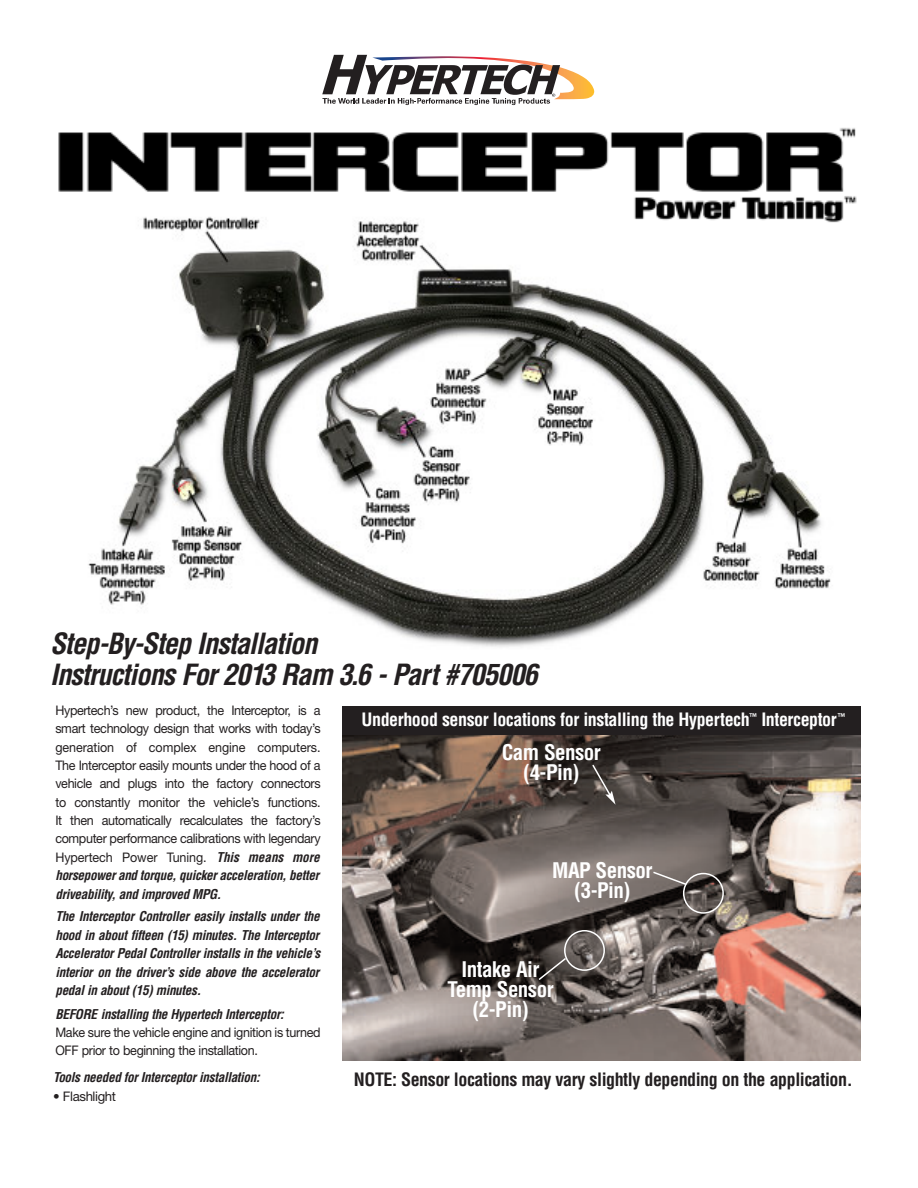
<style>
.page{position:relative;width:918px;height:1188px;background:#fff}
.page>*{position:absolute;margin:0;border:0;box-sizing:border-box;transform-origin:0 0}
.t1{font:italic 700 condensed 28.5px/30.3px "Helvetica";letter-spacing:-.035em;color:#231f20}
.t2{font:700 condensed 21px/20.2px "Helvetica";letter-spacing:-.025em;color:#fff;text-align:center}
.t3{font:700 condensed 18px "Helvetica";letter-spacing:-.025em;color:#fff}
.t4{font:700 condensed 18px "Helvetica";letter-spacing:-.025em;color:#231f20}
.t5{font:13.2px/18.3px "Helvetica Neue";letter-spacing:-.03em;color:#231f20;text-align:justify;scale:.95 1}
.t6{font:italic 700 condensed 13.2px/18.3px "Helvetica";letter-spacing:-.025em;color:#231f20}
.t7{font:13.2px "Helvetica Neue";letter-spacing:-.03em;color:#231f20}
.s1{font-family:"Helvetica";font-weight:700;font-style:italic;font-stretch:condensed}
</style>
<div class="page">
<img style="left:88px;top:224px;width:743px;height:423px">
<svg style="left:322px;top:55px;width:272px;height:50px"></svg>
<img style="left:58px;top:128px;width:799px;height:96px">
<img style="left:342px;top:735px;width:519px;height:325px">
<svg style="left:652px;top:870px;width:72px;height:44px;background:#615b57"></svg>
<svg style="left:591px;top:763px;width:25px;height:42px"></svg>
<svg style="left:537px;top:930px;width:68px;height:52px;background:#57514e"></svg>
<div style="left:342px;top:706px;width:519px;height:29px;background:#231f20"></div>
<svg style="left:805px;top:373px;width:26px;height:13px"></svg>
<h1 class="t1" style="left:50px;top:629px;width:489px">Step-By-Step Installation<br>Instructions For 2013 Ram 3.6 - Part #705006</h1>
<p class="t5" style="left:55px;top:701px;width:281px">Hypertech’s new product, the Interceptor, is a smart technology design that works with today’s generation of complex engine computers.<br>The Interceptor easily mounts under the hood of a vehicle and plugs into the factory connectors to constantly monitor the vehicle’s functions.<br>It then automatically recalculates the factory’s computer performance calibrations with legendary Hypertech Power Tuning. <span class="s1">This means more</span></p>
<p class="t6" style="left:55px;top:866px;width:265px">horsepower and torque, quicker acceleration, better driveability, and improved MPG.</p>
<p class="t6" style="left:55px;top:908px;width:266px;text-align:justify">The Interceptor Controller easily installs under the hood in about fifteen (15) minutes. The Interceptor Accelerator Pedal Controller installs in the vehicle’s interior on the driver’s side above the accelerator pedal in about (15) minutes.</p>
<p class="t6" style="left:55px;top:1005px;width:230px">BEFORE installing the Hypertech Interceptor:</p>
<p class="t5" style="left:55px;top:1023px;width:281px">Make sure the vehicle engine and ignition is turned<br>OFF prior to beginning the installation.</p>
<p class="t6" style="left:53px;top:1068px;width:208px">Tools needed for Interceptor installation:</p>
<p class="t7" style="left:53px;top:1089px;width:65px">• Flashlight</p>
<h3 class="t3" style="left:362px;top:710px;width:485px">Underhood sensor locations for installing the Hypertech<sup>™</sup> Interceptor<sup>™</sup></h3>
<h2 class="t2" style="left:502px;top:742px;width:101px">Cam Sensor (4-Pin)</h2>
<h2 class="t2" style="left:552px;top:860px;width:102px">MAP Sensor (3-Pin)</h2>
<h2 class="t2" style="left:447px;top:959px;width:108px">Intake Air<br>Temp Sensor (2-Pin)</h2>
<h3 class="t4" style="left:354px;top:1069px;width:500px">NOTE: Sensor locations may vary slightly depending on the application.</h3>
</div>
